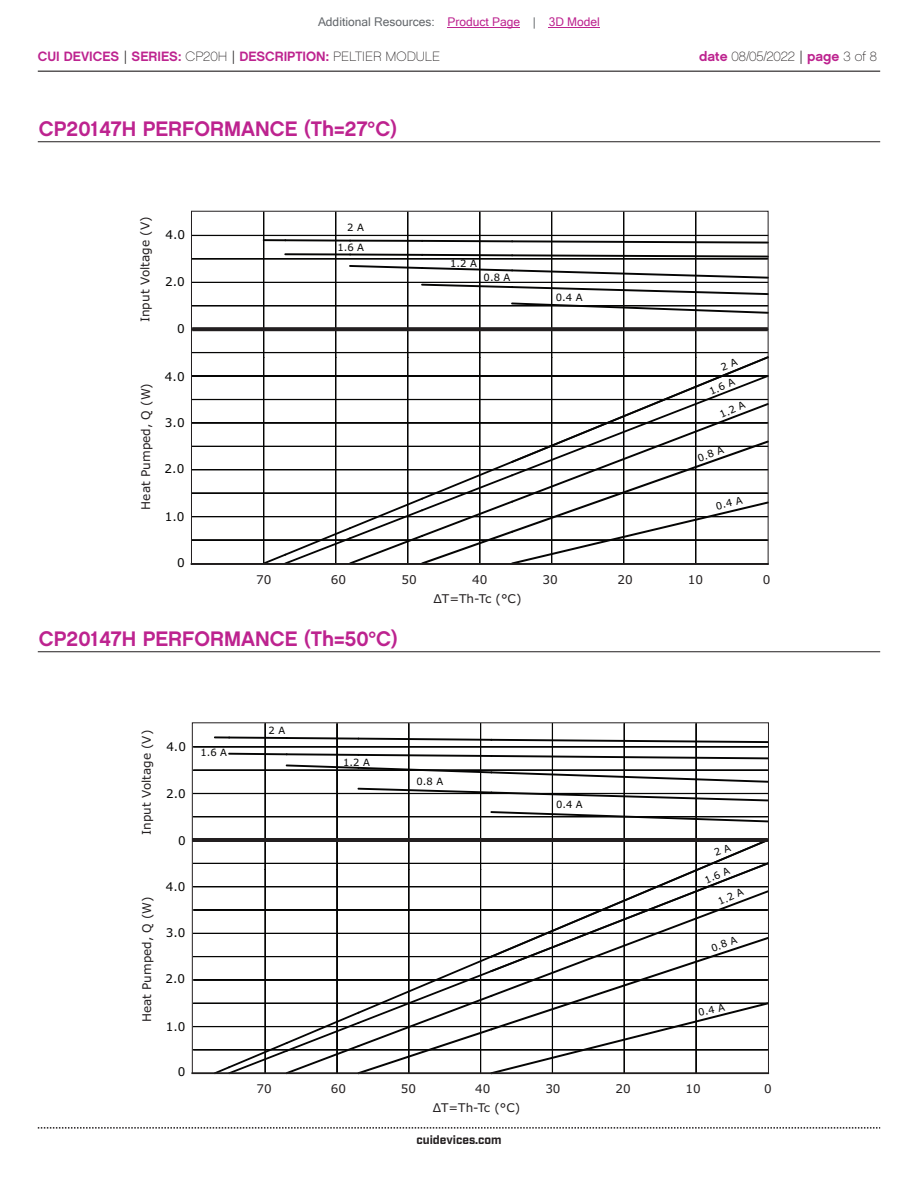
<style>
.page{position:relative;width:918px;height:1188px;background:#fff}
.page>*{position:absolute;margin:0;border:0;box-sizing:border-box;transform-origin:0 0}
.t1{font:21px "Chalet New York Nineteen Sixty";color:#bd238f}
.t2{font:13.5px "Chalet New York Nineteen Sixty";color:#bd238f}
.t3{font:13.5px "Chalet Paris Nineteen Sixty";letter-spacing:-.005em;color:#231f20}
.t4{font:12px "Verdana";color:#231f20}
.t5{font:12px "Verdana";color:#050504}
.t6{font:12px "Microsoft Sans Serif";color:#63676b}
.t7{font:700 12px "Industry";color:#231f20}
.t8{font:10.05px "Verdana";color:#050504}
.s1{color:#bd238f}
.s2{font-family:"Industry";color:#231f20}
.s3{font-family:"Chalet Paris Nineteen Sixty";color:#231f20}
.s4{font-family:"Chalet New York Nineteen Sixty";color:#bd238f}
.s5{font-family:"Industry"}
</style>
<div class="page">
<hr style="left:38px;top:71px;width:842px;height:1px;background:#231f20">
<svg style="left:38px;top:1127px;width:842px;height:2px"></svg>
<hr style="left:38px;top:141px;width:842px;height:1px;background:#231f20">
<hr style="left:38px;top:651px;width:842px;height:1px;background:#231f20">
<hr style="left:448px;top:27px;width:72px;height:1px;background:#bd238f">
<hr style="left:549px;top:27px;width:51px;height:1px;background:#bd238f">
<svg style="left:191px;top:212px;width:578px;height:353px"></svg>
<svg style="left:193px;top:723px;width:576px;height:351px"></svg>
<p class="t6" style="left:318px;top:15px;width:283px">Additional Resources: <span class="s1">Product Page</span> | <span class="s1">3D Model</span></p>
<p class="t2" style="left:38px;top:47px;width:404px">CUI DEVICES <span class="s2">|</span> SERIES: <span class="s3">CP20H</span> <span class="s2">|</span> DESCRIPTION: <span class="s3">PELTIER MODULE</span></p>
<p class="t3" style="left:699px;top:48px;width:179px"><span class="s4">date</span> 08/05/2022 <span class="s5">|</span> <span class="s4">page</span> 3 of 8</p>
<h1 class="t1" style="left:39px;top:115px;width:360px">CP20147H PERFORMANCE (Th=27°C)</h1>
<p class="t4" style="left:137px;top:322px;width:107px;rotate:-90deg">Input Voltage (V)</p>
<p class="t5" style="left:165px;top:226px;width:21px">4.0</p>
<p class="t5" style="left:165px;top:273px;width:21px">2.0</p>
<p class="t5" style="left:177px;top:321px;width:9px">0</p>
<p class="t4" style="left:137px;top:510px;width:128px;rotate:-90deg">Heat Pumped, Q (W)</p>
<p class="t5" style="left:165px;top:368px;width:21px">4.0</p>
<p class="t5" style="left:165px;top:414px;width:21px">3.0</p>
<p class="t5" style="left:165px;top:460px;width:21px">2.0</p>
<p class="t5" style="left:165px;top:509px;width:21px">1.0</p>
<p class="t5" style="left:177px;top:554px;width:9px">0</p>
<p class="t8" style="left:347px;top:221px;width:18px">2 A</p>
<p class="t8" style="left:337px;top:240px;width:28px">1.6 A</p>
<p class="t8" style="left:450px;top:257px;width:28px">1.2 A</p>
<p class="t8" style="left:484px;top:271px;width:28px">0.8 A</p>
<p class="t8" style="left:556px;top:290px;width:28px">0.4 A</p>
<p class="t8" style="left:707px;top:386px;width:28px;rotate:-24deg">1.6 A</p>
<p class="t8" style="left:717px;top:409px;width:28px;rotate:-24deg">1.2 A</p>
<p class="t8" style="left:696px;top:452px;width:28px;rotate:-20deg">0.8 A</p>
<p class="t8" style="left:715px;top:499px;width:28px;rotate:-13deg">0.4 A</p>
<p class="t4" style="left:256px;top:571px;width:17px">70</p>
<p class="t4" style="left:331px;top:571px;width:17px">60</p>
<p class="t4" style="left:402px;top:571px;width:17px">50</p>
<p class="t4" style="left:472px;top:571px;width:17px">40</p>
<p class="t4" style="left:543px;top:571px;width:17px">30</p>
<p class="t4" style="left:617px;top:571px;width:17px">20</p>
<p class="t4" style="left:688px;top:571px;width:17px">10</p>
<p class="t4" style="left:763px;top:571px;width:9px">0</p>
<h1 class="t1" style="left:39px;top:625px;width:360px">CP20147H PERFORMANCE (Th=50°C)</h1>
<p class="t4" style="left:433px;top:590px;width:90px">ΔT=Th-Tc (°C)</p>
<p class="t4" style="left:138px;top:835px;width:107px;rotate:-90deg">Input Voltage (V)</p>
<p class="t5" style="left:166px;top:739px;width:21px">4.0</p>
<p class="t5" style="left:166px;top:785px;width:21px">2.0</p>
<p class="t5" style="left:178px;top:832px;width:9px">0</p>
<p class="t4" style="left:139px;top:1022px;width:127px;rotate:-90deg">Heat Pumped, Q (W)</p>
<p class="t5" style="left:166px;top:879px;width:21px">4.0</p>
<p class="t5" style="left:166px;top:924px;width:21px">3.0</p>
<p class="t5" style="left:166px;top:970px;width:21px">2.0</p>
<p class="t5" style="left:166px;top:1018px;width:21px">1.0</p>
<p class="t5" style="left:178px;top:1063px;width:9px">0</p>
<p class="t8" style="left:200px;top:745px;width:28px">1.6 A</p>
<p class="t8" style="left:269px;top:723px;width:18px">2 A</p>
<p class="t8" style="left:343px;top:755px;width:28px">1.2 A</p>
<p class="t8" style="left:417px;top:775px;width:28px">0.8 A</p>
<p class="t8" style="left:556px;top:797px;width:28px">0.4 A</p>
<p class="t8" style="left:702px;top:874px;width:28px;rotate:-24deg">1.6 A</p>
<p class="t8" style="left:716px;top:896px;width:28px;rotate:-24deg">1.2 A</p>
<p class="t8" style="left:709px;top:942px;width:28px;rotate:-20deg">0.8 A</p>
<p class="t8" style="left:697px;top:1006px;width:28px;rotate:-13deg">0.4 A</p>
<p class="t4" style="left:257px;top:1081px;width:17px">70</p>
<p class="t4" style="left:331px;top:1081px;width:17px">60</p>
<p class="t4" style="left:401px;top:1081px;width:17px">50</p>
<p class="t4" style="left:475px;top:1081px;width:17px">40</p>
<p class="t4" style="left:545px;top:1081px;width:17px">30</p>
<p class="t4" style="left:615px;top:1081px;width:17px">20</p>
<p class="t4" style="left:686px;top:1081px;width:17px">10</p>
<p class="t4" style="left:764px;top:1081px;width:9px">0</p>
<p class="t4" style="left:433px;top:1099px;width:89px">ΔT=Th-Tc (°C)</p>
<p class="t7" style="left:416px;top:1132px;width:87px">cuidevices.com</p>
</div>
